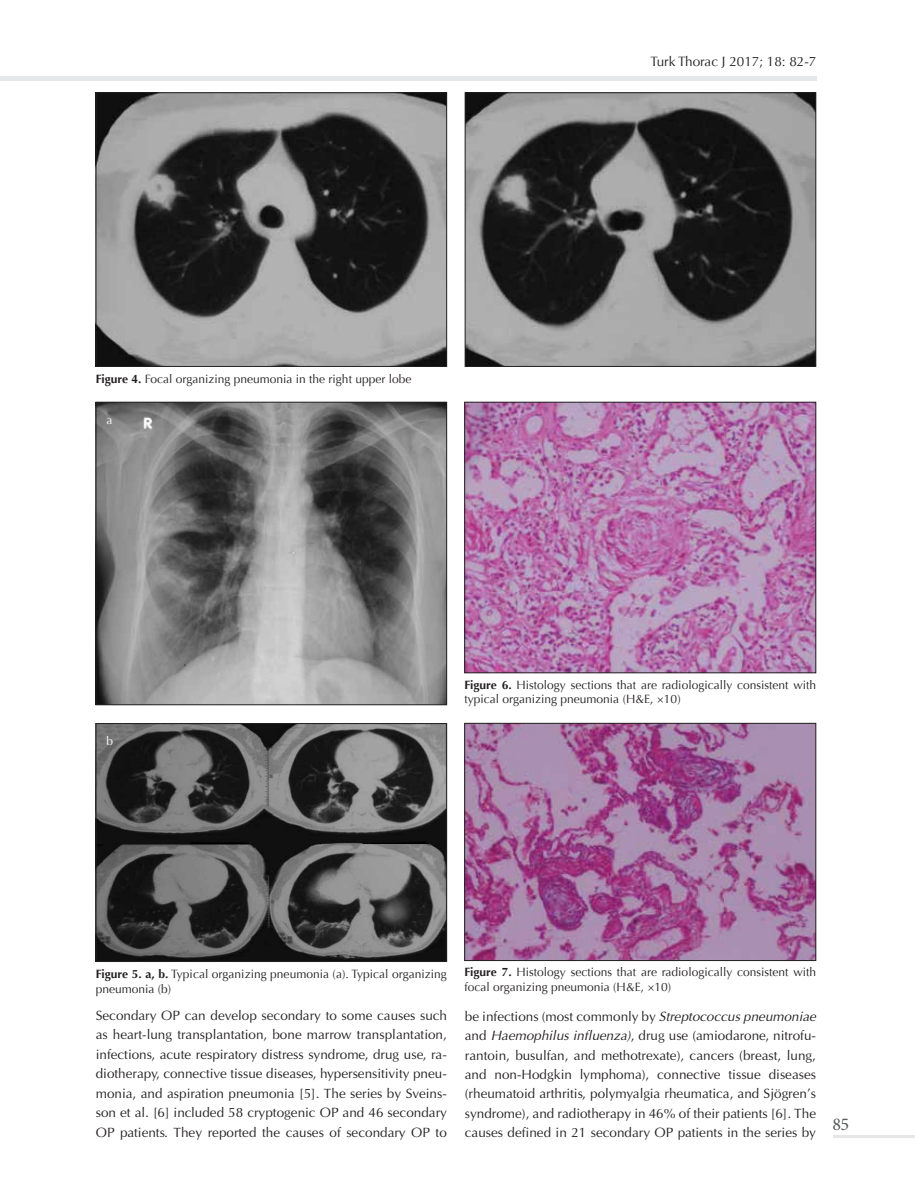
<style>
.page{position:relative;width:915px;height:1191px;background:#fff}
.page>*{position:absolute;margin:0;border:0;box-sizing:border-box;transform-origin:0 0}
.t1{font:18px "Minion Pro";color:#58595b}
.t2{font:13.5px/19.5px "Optima Normal Tr";color:#231f20;text-align:justify}
.t3{font:13.5px "Optima";color:#231f20}
.t4{font:12px/14.4px "Optima";color:#231f20}
.t5{font:12px "Optima";color:#fff}
.s1{font-weight:700}
.s2{font-family:"Optima Italic Tr"}
</style>
<div class="page">
<img style="left:98px;top:404px;width:346px;height:299px">
<div style="left:96px;top:402px;width:350px;height:303px;border:1px solid #231f20"></div>
<img style="left:98px;top:725px;width:346px;height:234px">
<div style="left:96px;top:723px;width:350px;height:238px;border:1px solid #231f20"></div>
<img style="left:466px;top:404px;width:347px;height:267px">
<div style="left:464px;top:402px;width:351px;height:271px;border:1px solid #231f20"></div>
<img style="left:466px;top:725px;width:347px;height:233px">
<div style="left:464px;top:723px;width:351px;height:237px;border:1px solid #231f20"></div>
<img style="left:98px;top:94px;width:346px;height:271px">
<div style="left:96px;top:92px;width:350px;height:275px;border:1px solid #231f20"></div>
<img style="left:466px;top:94px;width:347px;height:271px">
<div style="left:464px;top:92px;width:351px;height:275px;border:1px solid #231f20"></div>
<hr style="left:0;top:77px;width:816px;height:4px;background:#e6e7e8">
<hr style="left:833px;top:1135px;width:81px;height:3px;background:#e6e7e8">
<p class="t3" style="left:650px;top:54px;width:167px">Turk Thorac J 2017; 18: 82-7</p>
<p class="t4" style="left:96px;top:372px;width:317px"><span class="s1">Figure 4.</span> Focal organizing pneumonia in the right upper lobe</p>
<p class="t5" style="left:106px;top:412px;width:7px">a</p>
<p class="t5" style="left:106px;top:734px;width:8px">b</p>
<p class="t4" style="left:464px;top:677px;width:353px"><span class="s1">Figure 6.</span> Histology sections that are radiologically consistent with typical organizing pneumonia (H&amp;E, ×10)</p>
<p class="t4" style="left:96px;top:967px;width:352px"><span class="s1">Figure 5. a, b.</span> Typical organizing pneumonia (a). Typical organizing pneumonia (b)</p>
<p class="t4" style="left:464px;top:965px;width:353px"><span class="s1">Figure 7.</span> Histology sections that are radiologically consistent with focal organizing pneumonia (H&amp;E, ×10)</p>
<p class="t2" style="left:96px;top:1005px;width:352px">Secondary OP can develop secondary to some causes such as heart-lung transplantation, bone marrow transplantation, infections, acute respiratory distress syndrome, drug use, ra&shy;diotherapy, connective tissue diseases, hypersensitivity pneu&shy;monia, and aspiration pneumonia [5]. The series by Sveins&shy;son et al. [6] included 58 cryptogenic OP and 46 secondary OP patients. They reported the causes of secondary OP to</p>
<p class="t2" style="left:464px;top:1007px;width:352px">be infections (most commonly by <span class="s2">Streptococcus pneumoniae </span>and <span class="s2">Haemophilus influenza)</span>, drug use (amiodarone, nitrofu&shy;rantoin, busulfan, and methotrexate), cancers (breast, lung, and non-Hodgkin lymphoma), connective tissue diseases (rheumatoid arthritis, polymyalgia rheumatica, and Sjögren’s syndrome), and radiotherapy in 46% of their patients [6]. The causes defined in 21 secondary OP patients in the series by</p>
<h1 class="t1" style="left:832px;top:1112px;width:18px">85</h1>
</div>
